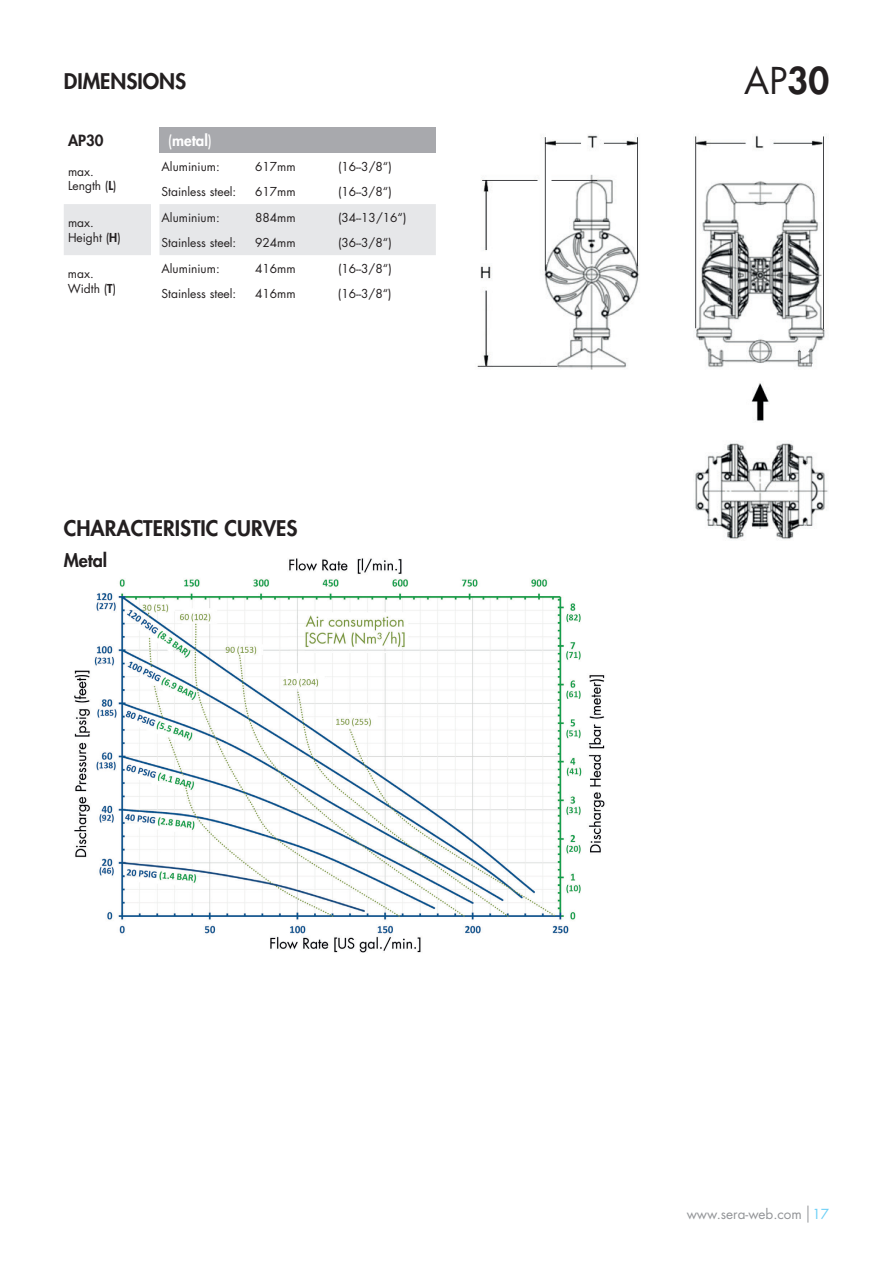
<style>
.page{position:relative;width:893px;height:1263px;background:#fff}
.page>*{position:absolute;margin:0;border:0;box-sizing:border-box;transform-origin:0 0}
.t1{font:36px "Futura";color:#231f20}
.t2{font:800 21px "Futura";color:#231f20}
.t3{font:800 18px "Futura";color:#231f20}
.t4{font:800 15px "Futura";color:#fff}
.t5{font:800 15px "Futura";color:#231f20}
.t6{font:13.5px "Futura";color:#939598}
.t7{font:12px/14.4px "Futura";color:#231f20}
.s1{font-weight:800}
.s2{font-weight:400}
.s3{color:#6bcff6}
</style>
<div class="page">
<svg style="left:807px;top:1205px;width:1px;height:17px"></svg>
<img style="left:477px;top:135px;width:351px;height:405px">
<img style="left:74px;top:558px;width:531px;height:395px">
<div style="left:159px;top:128px;width:277px;height:25px;background:#a8a9ad"></div>
<div style="left:64px;top:204px;width:372px;height:51px;background:#e6e7e9"></div>
<h2 class="t2" style="left:64px;top:67px;width:124px">DIMENSIONS</h2>
<h1 class="t1" style="left:744px;top:56px;width:86px">AP<span class="s1">30</span></h1>
<p class="t5" style="left:68px;top:131px;width:37px">AP30</p>
<p class="t4" style="left:168px;top:131px;width:46px"><span class="s2">(</span>metal<span class="s2">)</span></p>
<p class="t7" style="left:68px;top:164px;width:50px">max.<br>Length (<span class="s1">L</span>)</p>
<p class="t7" style="left:162px;top:159px;width:60px">Aluminium:</p>
<p class="t7" style="left:255px;top:159px;width:42px">617mm</p>
<p class="t7" style="left:338px;top:159px;width:55px">(16--3/8“)</p>
<p class="t7" style="left:162px;top:184px;width:76px">Stainless steel:</p>
<p class="t7" style="left:255px;top:184px;width:42px">617mm</p>
<p class="t7" style="left:338px;top:184px;width:55px">(16--3/8“)</p>
<p class="t7" style="left:68px;top:215px;width:54px">max.<br>Height (<span class="s1">H</span>)</p>
<p class="t7" style="left:68px;top:266px;width:50px">max.<br>Width (<span class="s1">T</span>)</p>
<p class="t7" style="left:162px;top:210px;width:60px">Aluminium:</p>
<p class="t7" style="left:255px;top:210px;width:42px">884mm</p>
<p class="t7" style="left:338px;top:210px;width:70px">(34--13/16“)</p>
<p class="t7" style="left:162px;top:235px;width:76px">Stainless steel:</p>
<p class="t7" style="left:255px;top:235px;width:42px">924mm</p>
<p class="t7" style="left:338px;top:235px;width:55px">(36--3/8“)</p>
<p class="t7" style="left:162px;top:261px;width:60px">Aluminium:</p>
<p class="t7" style="left:255px;top:261px;width:42px">416mm</p>
<p class="t7" style="left:338px;top:261px;width:55px">(16--3/8“)</p>
<p class="t7" style="left:162px;top:286px;width:76px">Stainless steel:</p>
<p class="t7" style="left:255px;top:286px;width:42px">416mm</p>
<p class="t7" style="left:338px;top:286px;width:55px">(16--3/8“)</p>
<h2 class="t2" style="left:64px;top:514px;width:235px">CHARACTERISTIC CURVES</h2>
<h3 class="t3" style="left:64px;top:548px;width:45px">Metal</h3>
<p class="t6" style="left:687px;top:1205px;width:144px">www.sera-web.com <span class="s3">17</span></p>
</div>
